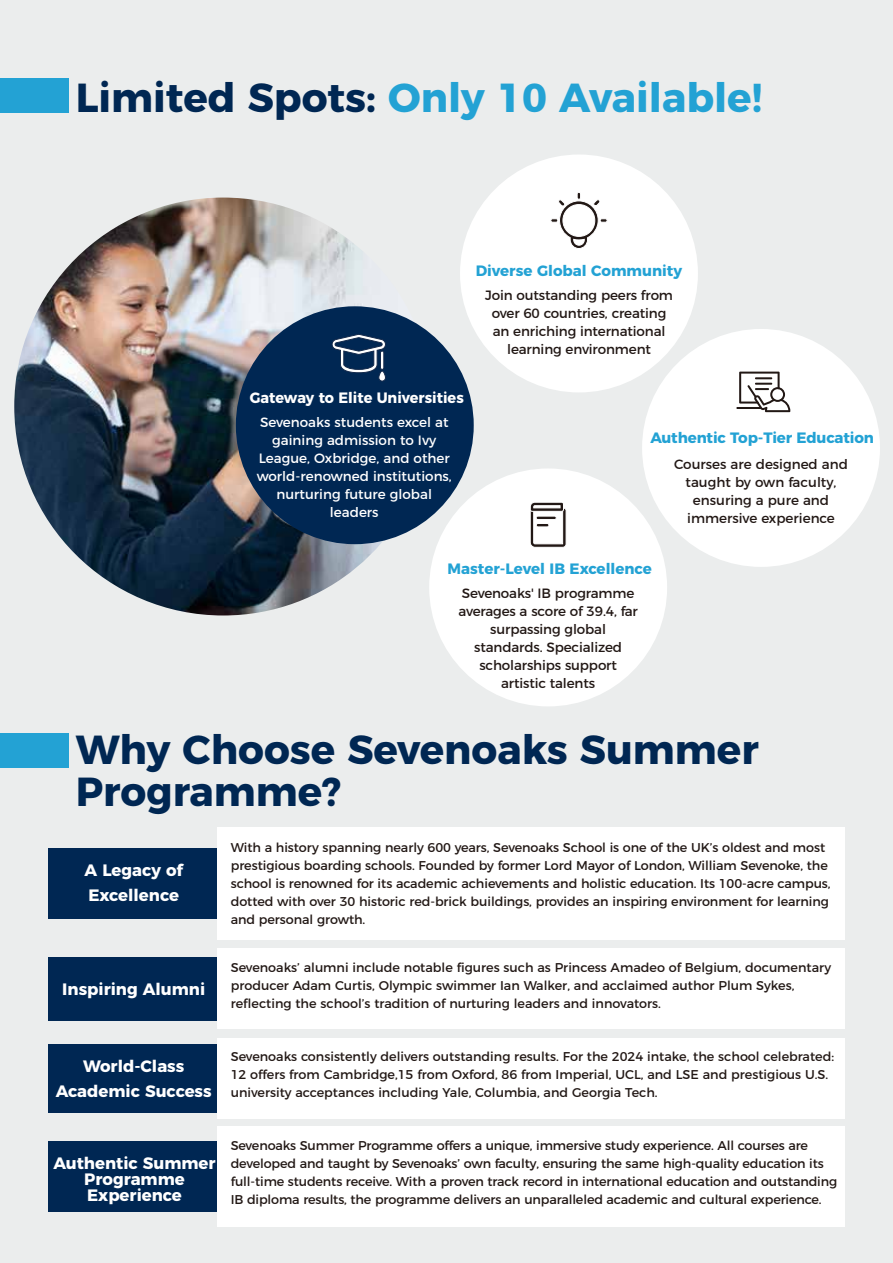
<style>
.page{position:relative;width:893px;height:1263px;background:#ebeded}
.page>*{position:absolute;margin:0;border:0;box-sizing:border-box;transform-origin:0 0}
.t1{font:700 40.5px/42px "Montserrat";color:#002753}
.t2{font:700 40.5px "Montserrat";color:#23a2d4}
.t3{font:700 16.5px/24.8px "Montserrat";color:#fff;text-align:center}
.t4{font:700 15px "Montserrat";color:#23a2d4}
.t5{font:700 15px "Montserrat";color:#fff;scale:.96 1}
.t6{font:13.5px/18px "Montserrat";letter-spacing:-.01em;color:#221815;text-align:center}
.t7{font:13.5px/18px "Montserrat";color:#fff;text-align:center}
.t8{font:12.75px/18px "Montserrat";letter-spacing:-.005em;color:#221815}
.s1{color:#002753}
</style>
<div class="page">
<img style="left:14px;top:198px;width:414px;height:417px">
<div style="left:0;top:79px;width:69px;height:34px;background:#23a2d4"></div>
<div style="left:0;top:734px;width:69px;height:34px;background:#23a2d4"></div>
<div style="left:642px;top:329px;width:238px;height:238px;background:#fff;border-radius:50%"></div>
<svg style="left:739px;top:372px;width:51px;height:40px"></svg>
<hr style="left:736px;top:407px;width:25px;height:2px;background:#221815">
<div style="left:429px;top:468px;width:238px;height:238px;background:#fff;border-radius:50%"></div>
<svg style="left:530px;top:502px;width:36px;height:46px"></svg>
<div style="left:460px;top:155px;width:238px;height:237px;background:#fff;border-radius:50%"></div>
<svg style="left:550px;top:192px;width:58px;height:57px"></svg>
<div style="left:236px;top:306px;width:238px;height:238px;background:#002753;border-radius:50%"></div>
<svg style="left:332px;top:334px;width:54px;height:47px"></svg>
<div style="left:48px;top:849px;width:170px;height:70px;background:#002753"></div>
<div style="left:48px;top:957px;width:170px;height:63px;background:#002753"></div>
<div style="left:48px;top:1044px;width:170px;height:68px;background:#002753"></div>
<div style="left:48px;top:1141px;width:170px;height:71px;background:#002753"></div>
<div style="left:218px;top:828px;width:627px;height:112px;background:#fff"></div>
<div style="left:218px;top:948px;width:627px;height:81px;background:#fff"></div>
<div style="left:218px;top:1038px;width:627px;height:80px;background:#fff"></div>
<div style="left:218px;top:1126px;width:627px;height:101px;background:#fff"></div>
<h1 class="t2" style="left:76px;top:64px;width:688px"><span class="s1">Limited Spots:</span> Only 10 Available!</h1>
<p class="t4" style="left:476px;top:259px;width:208px">Diverse Global Community</p>
<p class="t6" style="left:485px;top:285px;width:189px">Join outstanding peers from over 60 countries, creating an enriching international learning environment</p>
<p class="t5" style="left:250px;top:386px;width:224px">Gateway to Elite Universities</p>
<p class="t7" style="left:257px;top:413px;width:197px">Sevenoaks students excel at gaining admission to Ivy<br>League, Oxbridge, and other world-renowned institutions, nurturing future global leaders</p>
<p class="t4" style="left:650px;top:426px;width:225px">Authentic Top-Tier Education</p>
<p class="t6" style="left:674px;top:454px;width:175px">Courses are designed and taught by own faculty, ensuring a pure and immersive experience</p>
<p class="t4" style="left:447px;top:556px;width:206px">Master-Level IB Excellence</p>
<p class="t6" style="left:458px;top:583px;width:181px">Sevenoaks' IB programme averages a score of 39.4, far surpassing global standards. Specialized scholarships support artistic talents</p>
<h1 class="t1" style="left:76px;top:726px;width:685px">Why Choose Sevenoaks Summer<br>Programme?</h1>
<p class="t3" style="left:85px;top:856px;width:100px;text-align:left">A Legacy of<br>Excellence</p>
<p class="t3" style="left:62px;top:975px;width:144px">Inspiring Alumni</p>
<p class="t8" style="left:231px;top:837px;width:601px">With a history spanning nearly 600 years, Sevenoaks School is one of the UK’s oldest and most prestigious boarding schools. Founded by former Lord Mayor of London, William Sevenoke, the school is renowned for its academic achievements and holistic education. Its 100-acre campus, dotted with over 30 historic red-brick buildings, provides an inspiring environment for learning and personal growth.</p>
<p class="t8" style="left:231px;top:957px;width:602px">Sevenoaks’ alumni include notable figures such as Princess Amadeo of Belgium, documentary producer Adam Curtis, Olympic swimmer Ian Walker, and acclaimed author Plum Sykes, reflecting the school’s tradition of nurturing leaders and innovators.</p>
<p class="t3" style="left:56px;top:1052px;width:157px">World-Class<br>Academic Success</p>
<p class="t8" style="left:231px;top:1046px;width:605px">Sevenoaks consistently delivers outstanding results. For the 2024 intake, the school celebrated:<br>12 offers from Cambridge,15 from Oxford, 86 from Imperial, UCL, and LSE and prestigious U.S. university acceptances including Yale, Columbia, and Georgia Tech.</p>
<p class="t3" style="left:53px;top:1154px;width:164px;line-height:15.8px">Authentic Summer<br>Programme<br>Experience</p>
<p class="t8" style="left:231px;top:1135px;width:608px">Sevenoaks Summer Programme offers a unique, immersive study experience. All courses are developed and taught by Sevenoaks’ own faculty, ensuring the same high-quality education its full-time students receive. With a proven track record in international education and outstanding IB diploma results, the programme delivers an unparalleled academic and cultural experience.</p>
</div>
